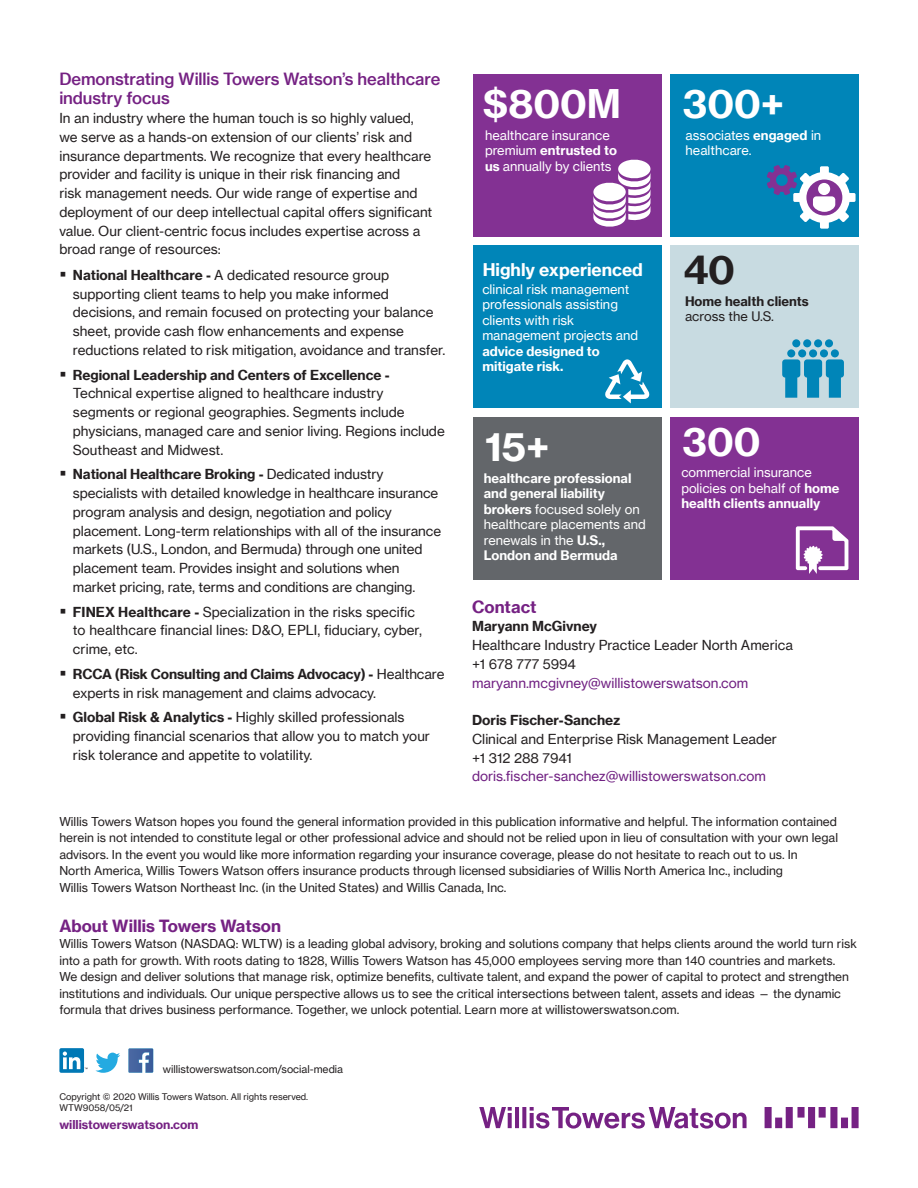
<style>
.page{position:relative;width:918px;height:1188px;background:#fff}
.page>*{position:absolute;margin:0;border:0;box-sizing:border-box;transform-origin:0 0}
.t1{font:38.7px "N Haas Grotesk TX Pro 75 Bd";color:#fff}
.t2{font:38.7px "N Haas Grotesk TX Pro 75 Bd";color:#231f20}
.t3{font:17.1px "N Haas Grotesk TX Pro 75 Bd";color:#fff}
.Subhead_1__11_13_Med{font:16.5px/19.5px "N Haas Grotesk TX Pro 65 Md";letter-spacing:-.005em;color:#752183}
.Subhead_1__11_13_Bol{font:16.5px "N Haas Grotesk TX Pro 75 Bd";color:#752183}
.Body_text_black{font:16.5px "N Haas Grotesk TX Pro 75 Bd";color:#752183}
.Body_text_black-2{font:13.5px/18.8px "N Haas Grotesk TX Pro 55 Rg";color:#231f20}
.Body_text_black-3{font:13.5px "N Haas Grotesk TX Pro 55 Rg";color:#702082}
.Body_text_black-4{font:13.5px "N Haas Grotesk TX Pro 75 Bd";color:#231f20}
.t4{font:12.9px/15.5px "N Haas Grotesk TX Pro 55 Rg";color:#fff}
.t5{font:12.9px/15.5px "N Haas Grotesk TX Pro 75 Bd";color:#fff}
.t6{font:12.9px/15.5px "N Haas Grotesk TX Pro 75 Bd";color:#231f20}
.Body_text_black-5{font:12px/16.5px "N Haas Grotesk TX Pro 55 Rg";color:#231f20}
.Subhead_2_9_5_12_5_B{font:12px/16.5px "N Haas Grotesk TX Pro 55 Rg";color:#231f20}
.t7{font:12px "N Haas Grotesk TX Pro 75 Bd";color:#752183}
.t8{font:10.5px "N Haas Grotesk TX Pro 55 Rg";color:#231f20}
.t9{font:9px "N Haas Grotesk TX Pro 55 Rg";color:#231f20}
.s1{font-family:"N Haas Grotesk TX Pro 75 Bd"}
.s2{font-family:"N Haas Grotesk TX Pro 55 Rg"}
</style>
<div class="page">
<div style="left:670px;top:74px;width:189px;height:162px;background:#0085b8"></div>
<div style="left:473px;top:417px;width:188px;height:163px;background:#63666a"></div>
<div style="left:473px;top:246px;width:188px;height:162px;background:#0085b8"></div>
<div style="left:670px;top:246px;width:189px;height:162px;background:#c8dbe1"></div>
<div style="left:670px;top:417px;width:189px;height:163px;background:#833193"></div>
<div style="left:787px;top:349px;width:8px;height:8px;background:#0085b8;border-radius:50%"></div>
<div style="left:809px;top:349px;width:8px;height:8px;background:#0085b8;border-radius:50%"></div>
<div style="left:798px;top:349px;width:8px;height:8px;background:#0085b8;border-radius:50%"></div>
<svg style="left:782px;top:359px;width:62px;height:39px"></svg>
<div style="left:831px;top:349px;width:8px;height:8px;background:#0085b8;border-radius:50%"></div>
<div style="left:820px;top:349px;width:8px;height:8px;background:#0085b8;border-radius:50%"></div>
<div style="left:792px;top:339px;width:8px;height:8px;background:#0085b8;border-radius:50%"></div>
<div style="left:814px;top:339px;width:8px;height:8px;background:#0085b8;border-radius:50%"></div>
<div style="left:803px;top:339px;width:8px;height:8px;background:#0085b8;border-radius:50%"></div>
<div style="left:825px;top:339px;width:8px;height:8px;background:#0085b8;border-radius:50%"></div>
<svg style="left:605px;top:359px;width:45px;height:44px"></svg>
<svg style="left:767px;top:165px;width:89px;height:64px"></svg>
<div style="left:473px;top:74px;width:188px;height:162px;background:#833193"></div>
<svg style="left:593px;top:159px;width:58px;height:68px"></svg>
<svg style="left:796px;top:526px;width:52px;height:48px"></svg>
<svg style="left:479px;top:1107px;width:380px;height:22px"></svg>
<div style="left:59px;top:1048px;width:25px;height:25px;background:#0078b5;border-radius:2px"></div>
<svg style="left:63px;top:1052px;width:25px;height:17px"></svg>
<svg style="left:95px;top:1053px;width:25px;height:20px"></svg>
<svg style="left:128px;top:1048px;width:25px;height:25px"></svg>
<p class="Subhead_1__11_13_Med" style="left:59px;top:69px;width:382px">Demonstrating Willis Towers Watson’s healthcare industry focus</p>
<p class="Body_text_black-2" style="left:59px;top:109px;width:375px">In an industry where the human touch is so highly valued, we serve as a hands-on extension of our clients’ risk and insurance departments. We recognize that every healthcare provider and facility is unique in their risk financing and<br>risk management needs. Our wide range of expertise and deployment of our deep intellectual capital offers significant value. Our client-centric focus includes expertise across a broad range of resources:</p>
<p class="Body_text_black-2" style="left:73px;top:266px;width:374px"><span class="s1">National Healthcare -</span> A dedicated resource group supporting client teams to help you make informed decisions, and remain focused on protecting your balance sheet, provide cash flow enhancements and expense reductions related to risk mitigation, avoidance and transfer.</p>
<p class="Body_text_black-2" style="left:73px;top:365px;width:373px"><span class="s1">Regional Leadership and Centers of Excellence - </span>Technical expertise aligned to healthcare industry segments or regional geographies. Segments include physicians, managed care and senior living. Regions include Southeast and Midwest.</p>
<p class="Body_text_black-2" style="left:73px;top:465px;width:370px"><span class="s1">National Healthcare Broking -</span> Dedicated industry specialists with detailed knowledge in healthcare insurance program analysis and design, negotiation and policy placement. Long-term relationships with all of the insurance markets (U.S., London, and Bermuda) through one united placement team. Provides insight and solutions when market pricing, rate, terms and conditions are changing.</p>
<p class="Body_text_black-2" style="left:73px;top:602px;width:351px"><span class="s1">FINEX Healthcare -</span> Specialization in the risks specific to healthcare financial lines: D&amp;O, EPLI, fiduciary, cyber, crime, etc.</p>
<p class="Body_text_black-2" style="left:73px;top:665px;width:373px"><span class="s1">RCCA (Risk Consulting and Claims Advocacy) -</span> Healthcare experts in risk management and claims advocacy.</p>
<p class="Body_text_black-2" style="left:73px;top:708px;width:359px"><span class="s1">Global Risk &amp; Analytics -</span> Highly skilled professionals providing financial scenarios that allow you to match your risk tolerance and appetite to volatility.</p>
<p class="t1" style="left:483px;top:80px;width:140px">$800M</p>
<p class="t4" style="left:485px;top:127px;width:134px">healthcare insurance premium <span class="s1">entrusted to us</span> annually by clients</p>
<p class="t1" style="left:683px;top:80px;width:103px">300+</p>
<p class="t4" style="left:686px;top:127px;width:137px">associates <span class="s1">engaged</span> in healthcare.</p>
<p class="t2" style="left:683px;top:246px;width:53px">40</p>
<p class="t3" style="left:483px;top:259px;width:162px">Highly experienced</p>
<p class="t4" style="left:482px;top:281px;width:157px">clinical risk management professionals assisting clients with risk management projects and <span class="s1">advice designed to mitigate risk.</span></p>
<p class="t6" style="left:685px;top:293px;width:125px">Home health clients <span class="s2">across the U.S.</span></p>
<p class="t1" style="left:485px;top:423px;width:66px">15+</p>
<p class="t1" style="left:683px;top:417px;width:79px">300</p>
<p class="t5" style="left:484px;top:471px;width:163px">healthcare professional and general liability brokers <span class="s2">focused solely on healthcare placements and renewals in the</span> U.S.,<br>London and Bermuda</p>
<p class="t4" style="left:681px;top:465px;width:160px">commercial insurance policies on behalf of <span class="s1">home health clients annually</span></p>
<p class="Body_text_black" style="left:472px;top:596px;width:66px">Contact</p>
<p class="Body_text_black-4" style="left:472px;top:618px;width:126px">Maryann McGivney</p>
<p class="Body_text_black-2" style="left:472px;top:636px;width:323px">Healthcare Industry Practice Leader North America</p>
<p class="Body_text_black-2" style="left:472px;top:654px;width:105px">+1 678 777 5994</p>
<p class="Body_text_black-3" style="left:472px;top:674px;width:278px">maryann.mcgivney@willistowerswatson.com</p>
<p class="Body_text_black-4" style="left:472px;top:712px;width:150px">Doris Fischer-Sanchez</p>
<p class="Body_text_black-2" style="left:472px;top:729px;width:306px">Clinical and Enterprise Risk Management Leader</p>
<p class="Body_text_black-2" style="left:472px;top:748px;width:101px">+1 312 288 7941</p>
<p class="Body_text_black-3" style="left:472px;top:768px;width:296px">doris.fischer-sanchez@willistowerswatson.com</p>
<p class="Subhead_2_9_5_12_5_B" style="left:59px;top:813px;width:780px">Willis Towers Watson hopes you found the general information provided in this publication informative and helpful. The information contained herein is not intended to constitute legal or other professional advice and should not be relied upon in lieu of consultation with your own legal advisors. In the event you would like more information regarding your insurance coverage, please do not hesitate to reach out to us. In<br>North America, Willis Towers Watson offers insurance products through licensed subsidiaries of Willis North America Inc., including<br>Willis Towers Watson Northeast Inc. (in the United States) and Willis Canada, Inc.</p>
<p class="Subhead_1__11_13_Bol" style="left:59px;top:915px;width:223px">About Willis Towers Watson</p>
<p class="Body_text_black-5" style="left:59px;top:935px;width:799px">Willis Towers Watson (NASDAQ: WLTW) is a leading global advisory, broking and solutions company that helps clients around the world turn risk into a path for growth. With roots dating to 1828, Willis Towers Watson has 45,000 employees serving more than 140 countries and markets.<br>We design and deliver solutions that manage risk, optimize benefits, cultivate talent, and expand the power of capital to protect and strengthen institutions and individuals. Our unique perspective allows us to see the critical intersections between talent, assets and ideas — the dynamic formula that drives business performance. Together, we unlock potential. Learn more at willistowerswatson.com.</p>
<p class="t8" style="left:163px;top:1063px;width:182px">willistowerswatson.com/social-media</p>
<p class="t9" style="left:59px;top:1091px;width:250px">Copyright © 2020 Willis Towers Watson. All rights reserved.</p>
<p class="t9" style="left:59px;top:1102px;width:75px">WTW9058/05/21</p>
<p class="t7" style="left:59px;top:1117px;width:141px">willistowerswatson.com</p>
</div>
